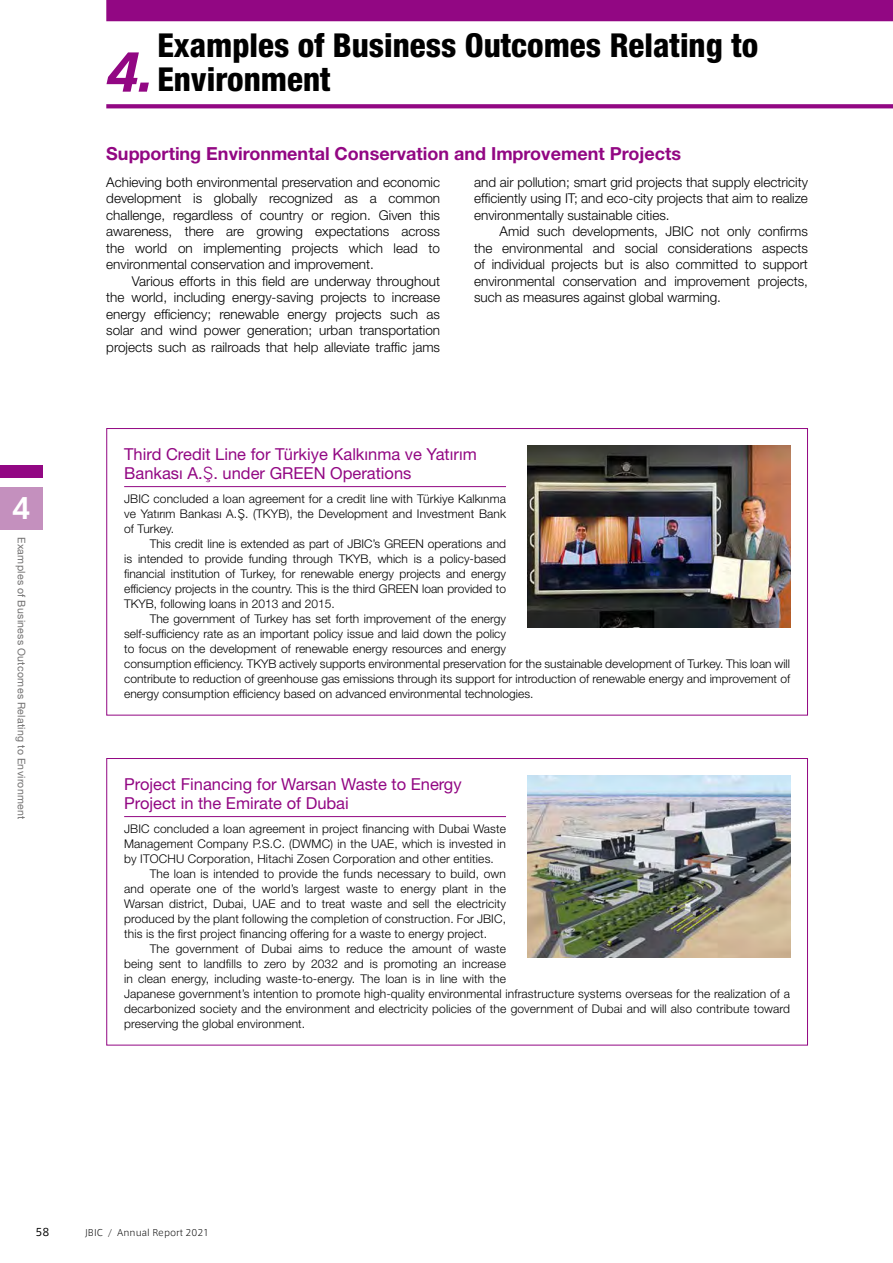
<style>
.page{position:relative;width:893px;height:1263px;background:#fff}
.page>*{position:absolute;margin:0;border:0;box-sizing:border-box;transform-origin:0 0}
.t1{font:italic 800 51px "Axis Latin Pro";color:#920783}
.t2{font:800 condensed 33px/34.5px "Helvetica Neue LT Std";color:#000}
.t3{font:700 28.5px "Axis Std";color:#fff}
.t4{font:700 18px "Helvetica Neue LT Std";color:#920783}
.t5{font:16.5px/19.5px "Helvetica Neue LT Std";color:#920783}
.t6{font:300 13.5px/16.5px "Helvetica Neue LT Std";color:#000;text-align:justify}
.t7{font:300 12px/15px "Helvetica Neue LT Std";color:#000;text-align:justify}
.t8{font:10.5px "Helvetica Neue LT Std";letter-spacing:.03em;color:#727171}
.t9{font:10.5px "Axis Latin Pro";color:#000}
.t10{font:300 9px "Axis Latin Pro";color:#000}
.s1{font-family:"MPFB Benton Sans"}
.s2{font-family:"MPFB Benton Sans";font-weight:400}
</style>
<div class="page">
<div style="left:0;top:487px;width:43px;height:43px;background:#c490be"></div>
<div style="left:0;top:465px;width:43px;height:13px;background:#920783"></div>
<hr style="left:124px;top:486px;width:382px;height:1px;background:#920783">
<img style="left:527px;top:445px;width:264px;height:183px">
<hr style="left:124px;top:816px;width:382px;height:1px;background:#920783">
<img style="left:527px;top:775px;width:264px;height:183px">
<svg style="left:106px;top:104px;width:787px;height:4px;background:#961288"></svg>
<div style="left:106px;top:0;width:787px;height:21px;background:#920783"></div>
<h1 class="t1" style="left:106px;top:47px;width:50px">4.</h1>
<h2 class="t2" style="left:157px;top:27px;width:602px">Examples of Business Outcomes Relating to<br>Environment</h2>
<h3 class="t4" style="left:106px;top:142px;width:576px">Supporting Environmental Conservation and Improvement Projects</h3>
<h3 class="t3" style="left:12px;top:486px;width:21px">4</h3>
<p class="t8" style="left:28px;top:537px;width:284px;rotate:90deg">Examples of Business Outcomes Relating to Environment</p>
<p class="t6" style="left:106px;top:174px;width:335px">Achieving both environmental preservation and economic development is globally recognized as a common challenge, regardless of country or region. Given this awareness, there are growing expectations across the world on implementing projects which lead to environmental conservation and improvement.</p>
<p class="t6" style="left:106px;top:273px;width:335px;text-indent:26px">Various efforts in this field are underway throughout the world, including energy-saving projects to increase energy efficiency; renewable energy projects such as solar and wind power generation; urban transportation projects such as railroads that help alleviate traffic jams</p>
<p class="t6" style="left:474px;top:174px;width:335px">and air pollution; smart grid projects that supply electricity efficiently using IT; and eco-city projects that aim to realize environmentally sustainable cities.</p>
<p class="t6" style="left:474px;top:223px;width:335px;text-indent:26px">Amid such developments, JBIC not only confirms the environmental and social considerations aspects of individual projects but is also committed to support environmental conservation and improvement projects, such as measures against global warming.</p>
<h3 class="t5" style="left:124px;top:444px;width:354px">Third Credit Line for Türkiye Kalkınma ve Yatırım<br>Bankası A.<span class="s1">Ş</span>. under GREEN Operations</h3>
<p class="t7" style="left:124px;top:491px;width:383px">JBIC concluded a loan agreement for a credit line with Türkiye Kalkınma ve Yatırım Bankası A.<span class="s2">Ş</span>. (TKYB), the Development and Investment Bank of Turkey.</p>
<p class="t7" style="left:124px;top:536px;width:383px;text-indent:26px">This credit line is extended as part of JBIC’s GREEN operations and is intended to provide funding through TKYB, which is a policy-based financial institution of Turkey, for renewable energy projects and energy efficiency projects in the country. This is the third GREEN loan provided to TKYB, following loans in 2013 and 2015.</p>
<p class="t7" style="left:124px;top:611px;width:667px;text-align:left;text-indent:26px">The government of Turkey has set forth improvement of the energy<br>self-sufficiency rate as an important policy issue and laid down the policy<br>to focus on the development of renewable energy resources and energy<br>consumption efficiency. TKYB actively supports environmental preservation for the sustainable development of Turkey. This loan will contribute to reduction of greenhouse gas emissions through its support for introduction of renewable energy and improvement of energy consumption efficiency based on advanced environmental technologies.</p>
<h3 class="t5" style="left:124px;top:774px;width:339px">Project Financing for Warsan Waste to Energy<br>Project in the Emirate of Dubai</h3>
<p class="t7" style="left:124px;top:821px;width:383px">JBIC concluded a loan agreement in project financing with Dubai Waste Management Company P.S.C. (DWMC) in the UAE, which is invested in by ITOCHU Corporation, Hitachi Zosen Corporation and other entities.</p>
<p class="t7" style="left:124px;top:866px;width:383px;text-indent:26px">The loan is intended to provide the funds necessary to build, own and operate one of the world’s largest waste to energy plant in the Warsan district, Dubai, UAE and to treat waste and sell the electricity produced by the plant following the completion of construction. For JBIC, this is the first project financing offering for a waste to energy project.</p>
<p class="t7" style="left:124px;top:941px;width:667px;text-align:left;text-indent:26px">The government of Dubai aims to reduce the amount of waste<br>being sent to landfills to zero by 2032 and is promoting an increase<br>in clean energy, including waste-to-energy. The loan is in line with the<br>Japanese government’s intention to promote high-quality environmental infrastructure systems overseas for the realization of a decarbonized society and the environment and electricity policies of the government of Dubai and will also contribute toward preserving the global environment.</p>
<p class="t9" style="left:35px;top:1225px;width:16px">58</p>
<p class="t10" style="left:85px;top:1227px;width:126px">JBIC / Annual Report 2021</p>
</div>
